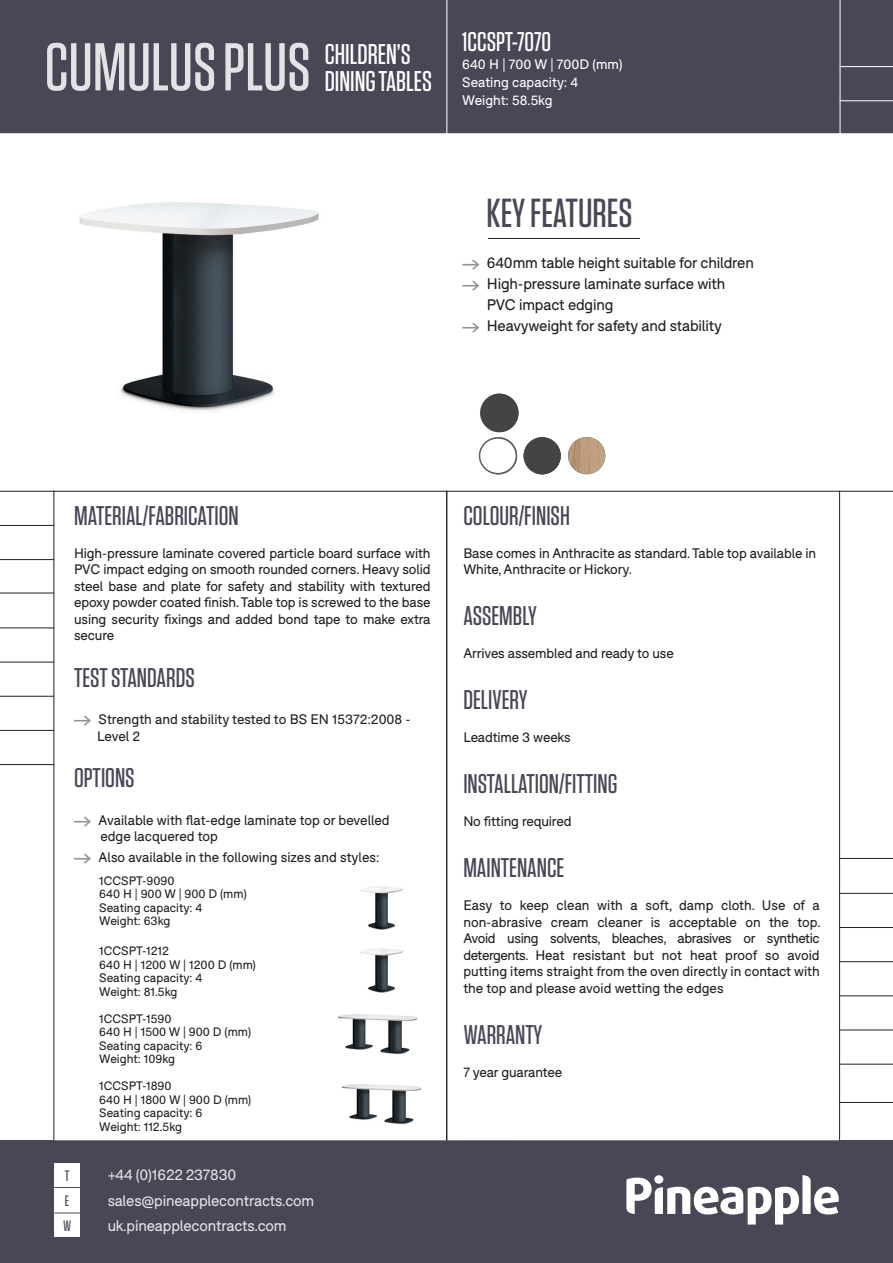
<style>
.page{position:relative;width:893px;height:1263px;background:#fff}
.page>*{position:absolute;margin:0;border:0;box-sizing:border-box;transform-origin:0 0}
.t1{font:500 67.5px "Tungsten";color:#fff}
.t2{font:500 40.5px "Tungsten";color:#4b4656}
.body_1_BLACK{font:500 28.5px "Tungsten";color:#fff}
.t3{font:500 27px "Tungsten";color:#4b4656}
.t4{font:500 27px "Tungsten";color:#fff}
.t5{font:15px "F37 Bolton";letter-spacing:-.01em;color:#231f20}
.t6{font:15px "F37 Bolton";letter-spacing:-.01em;color:#fff}
.t7{font:500 15px "Tungsten";color:#4b4656}
.t8{font:13.5px/16.5px "F37 Bolton";letter-spacing:-.01em;color:#231f20;text-align:justify}
.t9{font:13.5px "F37 Bolton";color:#fff}
.t10{font:12px "F37 Bolton";color:#231f20}
.s1{font-family:"Pinearrow";color:#939598}
.s2{font-family:"Pinearrow";font-size:15px;color:#939598}
</style>
<div class="page">
<div style="left:1px;top:1px;width:891px;height:131px;background:#4b4656"></div>
<div style="left:0;top:0;width:893px;height:133px;border:2px solid #4b4656"></div>
<div style="left:1px;top:1141px;width:891px;height:121px;background:#4b4656"></div>
<div style="left:0;top:1140px;width:893px;height:123px;border:2px solid #4b4656"></div>
<hr style="left:840px;top:1102px;width:53px;height:1px;background:#231f20">
<hr style="left:840px;top:961px;width:53px;height:1px;background:#231f20">
<hr style="left:840px;top:893px;width:53px;height:1px;background:#231f20">
<hr style="left:840px;top:1030px;width:53px;height:1px;background:#231f20">
<hr style="left:840px;top:995px;width:53px;height:1px;background:#231f20">
<hr style="left:840px;top:927px;width:53px;height:1px;background:#231f20">
<hr style="left:840px;top:1064px;width:53px;height:1px;background:#231f20">
<hr style="left:840px;top:858px;width:53px;height:1px;background:#231f20">
<svg style="left:626px;top:1175px;width:213px;height:49px"></svg>
<div style="left:654px;top:1175px;width:9px;height:9px;background:#fff;border-radius:50%"></div>
<div style="left:54px;top:1162px;width:26px;height:25px;background:#fff"></div>
<div style="left:54px;top:1187px;width:26px;height:25px;background:#fff"></div>
<svg style="left:54px;top:1187px;width:26px;height:1px"></svg>
<hr style="left:840px;top:491px;width:53px;height:1px;background:#231f20">
<hr style="left:488px;top:238px;width:152px;height:1px;background:#231f20">
<hr style="left:840px;top:0;width:1px;height:135px;background:#fff">
<hr style="left:840px;top:66px;width:53px;height:1px;background:#fff">
<hr style="left:840px;top:100px;width:53px;height:1px;background:#fff">
<hr style="left:446px;top:0;width:1px;height:134px;background:#fff">
<hr style="left:0;top:559px;width:54px;height:1px;background:#231f20">
<hr style="left:0;top:696px;width:54px;height:1px;background:#231f20">
<hr style="left:0;top:627px;width:54px;height:1px;background:#231f20">
<hr style="left:0;top:491px;width:54px;height:1px;background:#231f20">
<hr style="left:0;top:764px;width:54px;height:1px;background:#231f20">
<hr style="left:0;top:730px;width:54px;height:1px;background:#231f20">
<hr style="left:0;top:662px;width:54px;height:1px;background:#231f20">
<hr style="left:0;top:525px;width:54px;height:1px;background:#231f20">
<hr style="left:0;top:593px;width:54px;height:1px;background:#231f20">
<div style="left:54px;top:1212px;width:26px;height:25px;background:#fff"></div>
<svg style="left:54px;top:1212px;width:26px;height:1px"></svg>
<img style="left:480px;top:437px;width:37px;height:37px;border-radius:19px">
<div style="left:480px;top:394px;width:39px;height:38px;background:#424544;border-radius:50%"></div>
<div style="left:479px;top:438px;width:37px;height:36px;background:#fff;border-radius:50%"></div>
<div style="left:479px;top:437px;width:38px;height:37px;border:2px solid #5c6063;border-radius:50%"></div>
<div style="left:524px;top:437px;width:37px;height:37px;background:#424544;border-radius:50%"></div>
<img style="left:79px;top:202px;width:240px;height:209px">
<img style="left:338px;top:1014px;width:80px;height:41px">
<img style="left:342px;top:1084px;width:80px;height:41px">
<img style="left:360px;top:886px;width:43px;height:44px">
<img style="left:360px;top:948px;width:43px;height:45px">
<img style="left:568px;top:437px;width:37px;height:37px;border-radius:19px">
<h1 class="t1" style="left:45px;top:32px;width:268px">CUMULUS PLUS</h1>
<p class="body_1_BLACK" style="left:325px;top:39px;width:87px">CHILDREN’S</p>
<p class="body_1_BLACK" style="left:325px;top:66px;width:109px">DINING TABLES</p>
<p class="t4" style="left:462px;top:27px;width:90px">1CCSPT-7070</p>
<p class="t9" style="left:462px;top:56px;width:162px">640 H | 700 W | 700D (mm)</p>
<p class="t9" style="left:462px;top:74px;width:118px">Seating capacity: 4</p>
<p class="t9" style="left:462px;top:92px;width:92px">Weight: 58.5kg</p>
<p class="t2" style="left:487px;top:192px;width:148px">KEY FEATURES</p>
<p class="t5" style="left:462px;top:253px;width:293px"><span class="s1">A</span> 640mm table height suitable for children</p>
<p class="t5" style="left:462px;top:274px;width:265px"><span class="s1">A</span> High-pressure laminate surface with</p>
<p class="t5" style="left:487px;top:295px;width:128px">PVC impact edging</p>
<p class="t5" style="left:462px;top:316px;width:261px"><span class="s1">A</span> Heavyweight for safety and stability</p>
<p class="t3" style="left:74px;top:501px;width:166px">MATERIAL/FABRICATION</p>
<p class="t8" style="left:74px;top:545px;width:358px">High-pressure laminate covered particle board surface with PVC impact edging on smooth rounded corners. Heavy solid steel base and plate for safety and stability with textured epoxy powder coated finish. Table top is screwed to the base using security fixings and added bond tape to make extra secure</p>
<p class="t3" style="left:74px;top:663px;width:122px">TEST STANDARDS</p>
<p class="t8" style="left:74px;top:711px;width:338px"><span class="s2">A</span> Strength and stability tested to BS EN 15372:2008 -</p>
<p class="t8" style="left:97px;top:728px;width:45px">Level 2</p>
<p class="t3" style="left:74px;top:764px;width:62px">OPTIONS</p>
<p class="t8" style="left:74px;top:812px;width:317px"><span class="s2">A</span> Available with flat-edge laminate top or bevelled</p>
<p class="t8" style="left:100px;top:828px;width:119px">edge lacquered top</p>
<p class="t8" style="left:74px;top:849px;width:307px"><span class="s2">A</span> Also available in the following sizes and styles:</p>
<p class="t10" style="left:99px;top:873px;width:77px">1CCSPT-9090</p>
<p class="t10" style="left:99px;top:887px;width:149px">640 H | 900 W | 900 D (mm)</p>
<p class="t10" style="left:99px;top:900px;width:105px">Seating capacity: 4</p>
<p class="t10" style="left:99px;top:914px;width:73px">Weight: 63kg</p>
<p class="t10" style="left:99px;top:944px;width:71px">1CCSPT-1212</p>
<p class="t10" style="left:99px;top:957px;width:158px">640 H | 1200 W | 1200 D (mm)</p>
<p class="t10" style="left:99px;top:971px;width:105px">Seating capacity: 4</p>
<p class="t10" style="left:99px;top:984px;width:80px">Weight: 81.5kg</p>
<p class="t10" style="left:99px;top:1011px;width:74px">1CCSPT-1590</p>
<p class="t10" style="left:99px;top:1025px;width:153px">640 H | 1500 W | 900 D (mm)</p>
<p class="t10" style="left:99px;top:1038px;width:105px">Seating capacity: 6</p>
<p class="t10" style="left:99px;top:1052px;width:77px">Weight: 109kg</p>
<p class="t10" style="left:99px;top:1079px;width:74px">1CCSPT-1890</p>
<p class="t10" style="left:99px;top:1092px;width:154px">640 H | 1800 W | 900 D (mm)</p>
<p class="t10" style="left:99px;top:1106px;width:105px">Seating capacity: 6</p>
<p class="t10" style="left:99px;top:1119px;width:84px">Weight: 112.5kg</p>
<p class="t7" style="left:65px;top:1168px;width:6px">T</p>
<p class="t6" style="left:107px;top:1166px;width:130px">+44 (0)1622 237830</p>
<p class="t7" style="left:65px;top:1193px;width:6px">E</p>
<p class="t6" style="left:107px;top:1191px;width:208px">sales@pineapplecontracts.com</p>
<p class="t7" style="left:63px;top:1218px;width:10px">W</p>
<p class="t6" style="left:107px;top:1217px;width:181px">uk.pineapplecontracts.com</p>
<p class="t3" style="left:463px;top:501px;width:108px">COLOUR/FINISH</p>
<p class="t8" style="left:463px;top:545px;width:354px">Base comes in Anthracite as standard. Table top available in<br>White, Anthracite or Hickory.</p>
<p class="t3" style="left:463px;top:602px;width:75px">ASSEMBLY</p>
<p class="t8" style="left:463px;top:645px;width:212px">Arrives assembled and ready to use</p>
<p class="t3" style="left:463px;top:686px;width:66px">DELIVERY</p>
<p class="t8" style="left:463px;top:729px;width:109px">Leadtime 3 weeks</p>
<p class="t3" style="left:463px;top:770px;width:156px">INSTALLATION/FITTING</p>
<p class="t8" style="left:463px;top:813px;width:110px">No fitting required</p>
<p class="t3" style="left:463px;top:854px;width:102px">MAINTENANCE</p>
<p class="t8" style="left:463px;top:897px;width:359px">Easy to keep clean with a soft, damp cloth. Use of a non-abrasive cream cleaner is acceptable on the top.<br>Avoid using solvents, bleaches, abrasives or synthetic detergents. Heat resistant but not heat proof so avoid putting items straight from the oven directly in contact with the top and please avoid wetting the edges</p>
<p class="t3" style="left:463px;top:1020px;width:80px">WARRANTY</p>
<p class="t8" style="left:463px;top:1064px;width:100px">7 year guarantee</p>
</div>
